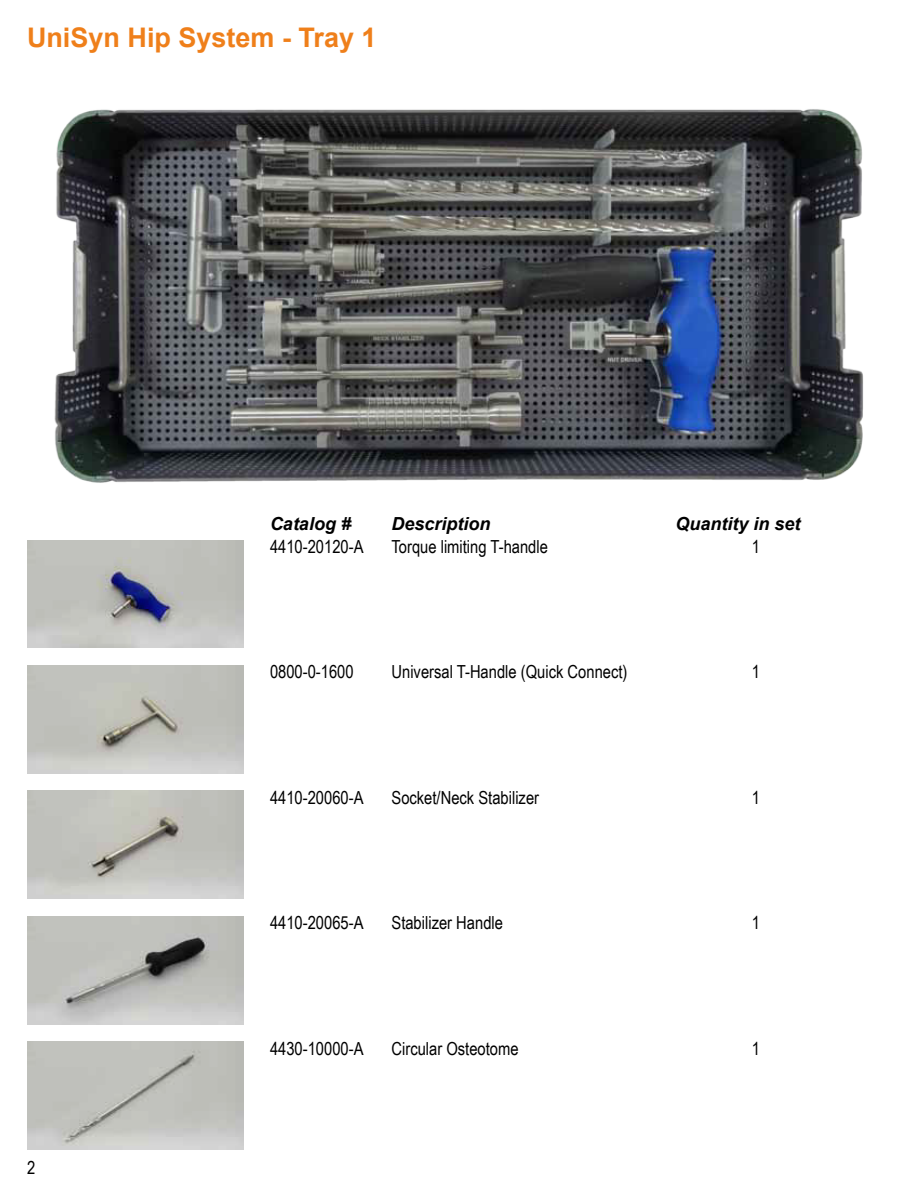
<style>
.page{position:relative;width:918px;height:1188px;background:#fff}
.page>*{position:absolute;margin:0;border:0;box-sizing:border-box;transform-origin:0 0}
.t1{font:700 27px "Arial";color:#ef7f1a}
.t2{font:18px "Arial Narrow";color:#000}
.t3{font:italic 700 18px "Arial";color:#000}
</style>
<div class="page">
<img style="left:54px;top:109px;width:809px;height:374px">
<img style="left:28px;top:540px;width:216px;height:108px">
<img style="left:28px;top:665px;width:216px;height:108px">
<img style="left:28px;top:791px;width:216px;height:108px">
<img style="left:28px;top:1041px;width:216px;height:108px">
<img style="left:28px;top:916px;width:216px;height:108px">
<h1 class="t1" style="left:27px;top:19px;width:351px">UniSyn Hip System - Tray 1</h1>
<p class="t3" style="left:270px;top:512px;width:83px">Catalog #</p>
<p class="t3" style="left:392px;top:512px;width:101px">Description</p>
<p class="t3" style="left:675px;top:512px;width:127px">Quantity in set</p>
<p class="t2" style="left:270px;top:534px;width:95px">4410-20120-A</p>
<p class="t2" style="left:392px;top:534px;width:158px">Torque limiting T-handle</p>
<p class="t2" style="left:752px;top:534px;width:10px">1</p>
<p class="t2" style="left:270px;top:659px;width:85px">0800-0-1600</p>
<p class="t2" style="left:392px;top:659px;width:238px">Universal T-Handle (Quick Connect)</p>
<p class="t2" style="left:752px;top:659px;width:10px">1</p>
<p class="t2" style="left:270px;top:784px;width:95px">4410-20060-A</p>
<p class="t2" style="left:392px;top:784px;width:149px">Socket/Neck Stabilizer</p>
<p class="t2" style="left:752px;top:784px;width:10px">1</p>
<p class="t2" style="left:270px;top:910px;width:95px">4410-20065-A</p>
<p class="t2" style="left:392px;top:910px;width:113px">Stabilizer Handle</p>
<p class="t2" style="left:752px;top:910px;width:10px">1</p>
<p class="t2" style="left:27px;top:1155px;width:10px">2</p>
<p class="t2" style="left:270px;top:1035px;width:95px">4430-10000-A</p>
<p class="t2" style="left:392px;top:1035px;width:129px">Circular Osteotome</p>
<p class="t2" style="left:752px;top:1035px;width:10px">1</p>
</div>
